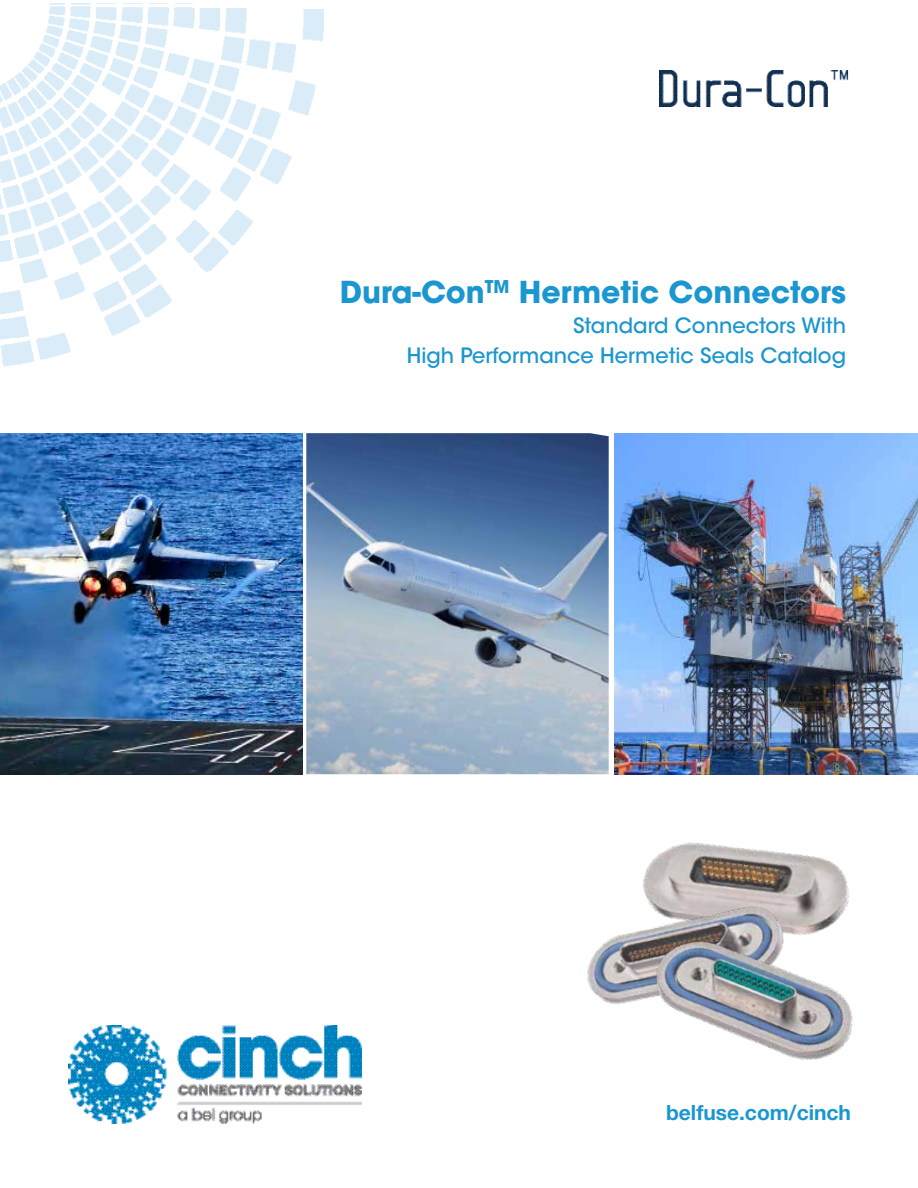
<style>
.page{position:relative;width:918px;height:1188px;background:#fff}
.page>*{position:absolute;margin:0;border:0;box-sizing:border-box;transform-origin:0 0}
.t1{font:700 30px "ITC Avant Garde Std";color:#1a96d0}
.t2{font:500 21px/30px "ITC Avant Garde Std";color:#1a96d0;text-align:right}
.t3{font:700 21px "Helvetica Neue LT Std";color:#1a96d0}
</style>
<div class="page">
<img style="left:643px;top:842px;width:206px;height:81px">
<img style="left:587px;top:893px;width:211px;height:111px">
<img style="left:635px;top:923px;width:218px;height:137px">
<img style="left:614px;top:433px;width:304px;height:341px">
<img style="left:306px;top:433px;width:303px;height:341px">
<img style="left:0;top:433px;width:302px;height:341px">
<img style="left:659px;top:70px;width:189px;height:37px">
<img style="left:0;top:3px;width:323px;height:363px">
<img style="left:68px;top:1025px;width:294px;height:99px">
<h1 class="t1" style="left:340px;top:272px;width:508px">Dura-Con<sup>TM</sup> Hermetic Connectors</h1>
<p class="t2" style="left:407px;top:310px;width:441px">Standard Connectors With<br>High Performance Hermetic Seals Catalog</p>
<p class="t3" style="left:666px;top:1099px;width:187px">belfuse.com/cinch</p>
</div>
